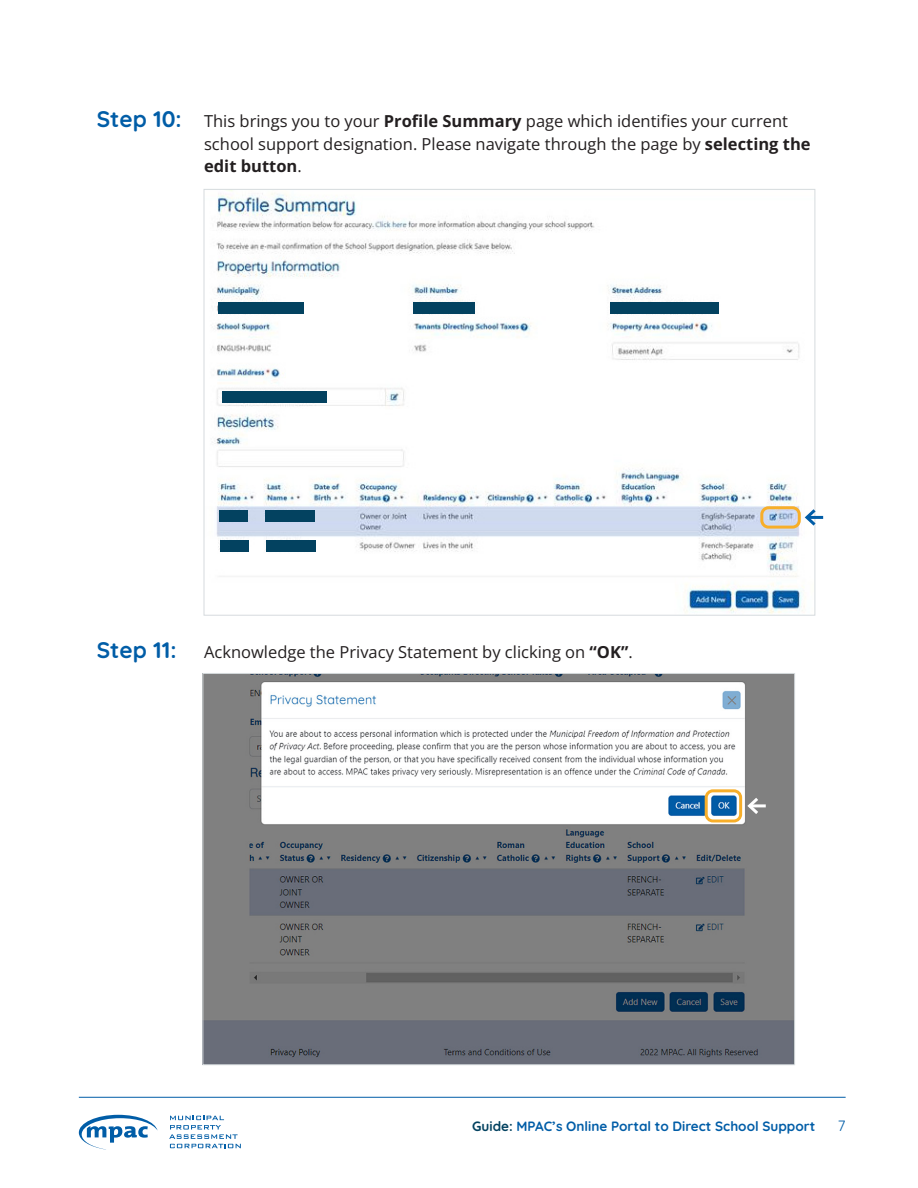
<style>
.page{position:relative;width:918px;height:1188px;background:#fff}
.page>*{position:absolute;margin:0;border:0;box-sizing:border-box;transform-origin:0 0}
.t1{font:16.5px/22.5px "Open Sans";color:#231f20}
.t2{font:300 15px "Quicksand";color:#015da7}
.t3{font:300 13.5px "Quicksand";color:#015da7}
.s1{font-family:"Quicksand";font-weight:300;font-size:22.5px;color:#015da7}
.s2{font-weight:700}
.s3{color:#034260}
</style>
<div class="page">
<hr style="left:79px;top:1097px;width:767px;height:1px;background:#015da7">
<svg style="left:79px;top:1115px;width:79px;height:35px"></svg>
<svg style="left:169px;top:1116px;width:72px;height:32px"></svg>
<img style="left:212px;top:191px;width:593px;height:423px">
<div style="left:760px;top:506px;width:41px;height:23px;border:3px solid #f7ae29;border-radius:7px"></div>
<div style="left:414px;top:302px;width:61px;height:12px;background:#034260"></div>
<div style="left:610px;top:302px;width:109px;height:12px;background:#034260"></div>
<div style="left:218px;top:302px;width:86px;height:12px;background:#034260"></div>
<img style="left:204px;top:675px;width:589px;height:388px">
<div style="left:705px;top:789px;width:37px;height:33px;border:3px solid #f7ae29;border-radius:7px"></div>
<hr style="left:807px;top:516px;width:16px;height:3px;background:#015da7">
<svg style="left:803px;top:506px;width:16px;height:23px"></svg>
<hr style="left:750px;top:804px;width:16px;height:3px;background:#fff">
<svg style="left:745px;top:795px;width:16px;height:22px"></svg>
<div style="left:220px;top:511px;width:28px;height:11px;background:#034260"></div>
<div style="left:265px;top:511px;width:50px;height:11px;background:#034260"></div>
<div style="left:223px;top:391px;width:104px;height:11px;background:#034260"></div>
<div style="left:221px;top:540px;width:28px;height:11px;background:#034260"></div>
<div style="left:266px;top:540px;width:50px;height:11px;background:#034260"></div>
<p class="t1" style="left:204px;top:110px;width:608px;text-indent:-107px"><span class="s1">Step 10:</span> This brings you to your <span class="s2">Profile Summary</span> page which identifies your current school support designation. Please navigate through the page by <span class="s2">selecting the edit button</span>.</p>
<p class="t1" style="left:97px;top:641px;width:537px"><span class="s1">Step 11:</span> Acknowledge the Privacy Statement by clicking on <span class="s2">“OK”</span>.</p>
<p class="t3" style="left:472px;top:1116px;width:345px"><span class="s3">Guide:</span> MPAC’s Online Portal to Direct School Support</p>
<p class="t2" style="left:838px;top:1114px;width:9px">7</p>
</div>
